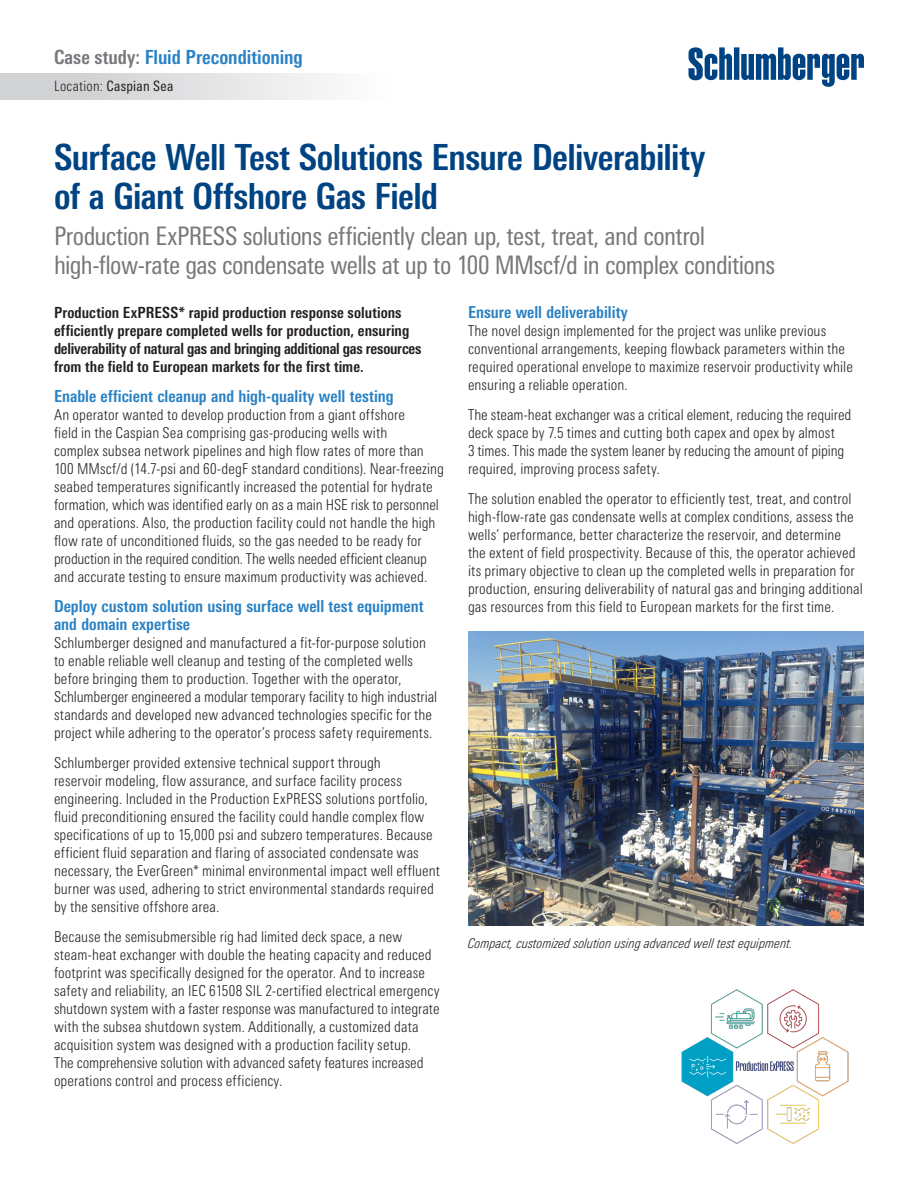
<style>
.page{position:relative;width:918px;height:1188px;background:#fff}
.page>*{position:absolute;margin:0;border:0;box-sizing:border-box;transform-origin:0 0}
.headline__front{font:700 condensed 36px/39px "Univers Next Pro";letter-spacing:-.015em;color:#004382}
.Subhead{font:condensed 25.5px/28.5px "Univers Next Pro";letter-spacing:-.025em;color:#76787b}
.t1{font:700 condensed 19.5px "Univers Next Pro";letter-spacing:-.005em;color:#2981c4}
.Body_Head{font:700 condensed 16.5px/18px "Univers Next Pro";color:#2981c4}
.Intro_paragraph{font:700 condensed 15.3px/18px "Univers Next Pro";letter-spacing:.005em;color:#231f20}
.Body_Text{font:300 condensed 15px/18px "Univers Next Pro";letter-spacing:.005em;color:#231f20}
.t2{font:condensed 14.25px "Univers Next Pro";letter-spacing:.02em;color:#231f20}
.t3{font:italic 300 condensed 13.5px "Univers Next Pro";letter-spacing:.005em;color:#231f20}
.s1{color:#76787b}
.s2{font-weight:300}
</style>
<div class="page">
<div style="left:0;top:73px;width:393px;height:27px;background:linear-gradient(to right,#c9cbcd,#fdfdfd)"></div>
<img style="left:468px;top:631px;width:396px;height:295px">
<img style="left:681px;top:989px;width:168px;height:155px">
<svg style="left:688px;top:47px;width:176px;height:40px"></svg>
<h3 class="t1" style="left:54px;top:46px;width:250px"><span class="s1">Case study:</span> Fluid Preconditioning</h3>
<p class="t2" style="left:54px;top:78px;width:121px"><span class="s2">Location:</span> Caspian Sea</p>
<p class="headline__front" style="left:54px;top:137px;width:653px">Surface Well Test Solutions Ensure Deliverability of a Giant Offshore Gas Field</p>
<p class="Subhead" style="left:54px;top:222px;width:723px">Production ExPRESS solutions efficiently clean up, test, treat, and control high-flow-rate gas condensate wells at up to 100 MMscf/d in complex conditions</p>
<p class="Intro_paragraph" style="left:54px;top:303px;width:369px">Production ExPRESS* rapid production response solutions efficiently prepare completed wells for production, ensuring deliverability of natural gas and bringing additional gas resources from the field to European markets for the first time.</p>
<p class="Body_Head" style="left:54px;top:387px;width:341px">Enable efficient cleanup and high-quality well testing</p>
<p class="Body_Text" style="left:54px;top:405px;width:392px">An operator wanted to develop production from a giant offshore<br>field in the Caspian Sea comprising gas-producing wells with<br>complex subsea network pipelines and high flow rates of more than 100 MMscf/d (14.7-psi and 60-degF standard conditions). Near-freezing seabed temperatures significantly increased the potential for hydrate formation, which was identified early on as a main HSE risk to personnel and operations. Also, the production facility could not handle the high flow rate of unconditioned fluids, so the gas needed to be ready for production in the required condition. The wells needed efficient cleanup and accurate testing to ensure maximum productivity was achieved.</p>
<p class="Body_Head" style="left:54px;top:597px;width:371px">Deploy custom solution using surface well test equipment and domain expertise</p>
<p class="Body_Text" style="left:54px;top:633px;width:385px">Schlumberger designed and manufactured a fit-for-purpose solution to enable reliable well cleanup and testing of the completed wells before bringing them to production. Together with the operator, Schlumberger engineered a modular temporary facility to high industrial standards and developed new advanced technologies specific for the project while adhering to the operator’s process safety requirements.</p>
<p class="Body_Text" style="left:54px;top:753px;width:388px">Schlumberger provided extensive technical support through<br>reservoir modeling, flow assurance, and surface facility process engineering. Included in the Production ExPRESS solutions portfolio, fluid preconditioning ensured the facility could handle complex flow specifications of up to 15,000 psi and subzero temperatures. Because efficient fluid separation and flaring of associated condensate was necessary, the EverGreen* minimal environmental impact well effluent burner was used, adhering to strict environmental standards required by the sensitive offshore area.</p>
<p class="Body_Text" style="left:54px;top:927px;width:387px">Because the semisubmersible rig had limited deck space, a new steam-heat exchanger with double the heating capacity and reduced footprint was specifically designed for the operator. And to increase safety and reliability, an IEC 61508 SIL 2-certified electrical emergency shutdown system with a faster response was manufactured to integrate with the subsea shutdown system. Additionally, a customized data acquisition system was designed with a production facility setup.<br>The comprehensive solution with advanced safety features increased operations control and process efficiency.</p>
<p class="Body_Head" style="left:468px;top:303px;width:162px">Ensure well deliverability</p>
<p class="Body_Text" style="left:468px;top:322px;width:386px">The novel design implemented for the project was unlike previous conventional arrangements, keeping flowback parameters within the required operational envelope to maximize reservoir productivity while ensuring a reliable operation.</p>
<p class="Body_Text" style="left:468px;top:406px;width:385px">The steam-heat exchanger was a critical element, reducing the required deck space by 7.5 times and cutting both capex and opex by almost<br>3 times. This made the system leaner by reducing the amount of piping required, improving process safety.</p>
<p class="Body_Text" style="left:468px;top:490px;width:396px">The solution enabled the operator to efficiently test, treat, and control high-flow-rate gas condensate wells at complex conditions, assess the wells’ performance, better characterize the reservoir, and determine<br>the extent of field prospectivity. Because of this, the operator achieved its primary objective to clean up the completed wells in preparation for production, ensuring deliverability of natural gas and bringing additional gas resources from this field to European markets for the first time.</p>
<p class="t3" style="left:468px;top:935px;width:326px">Compact, customized solution using advanced well test equipment.</p>
</div>
